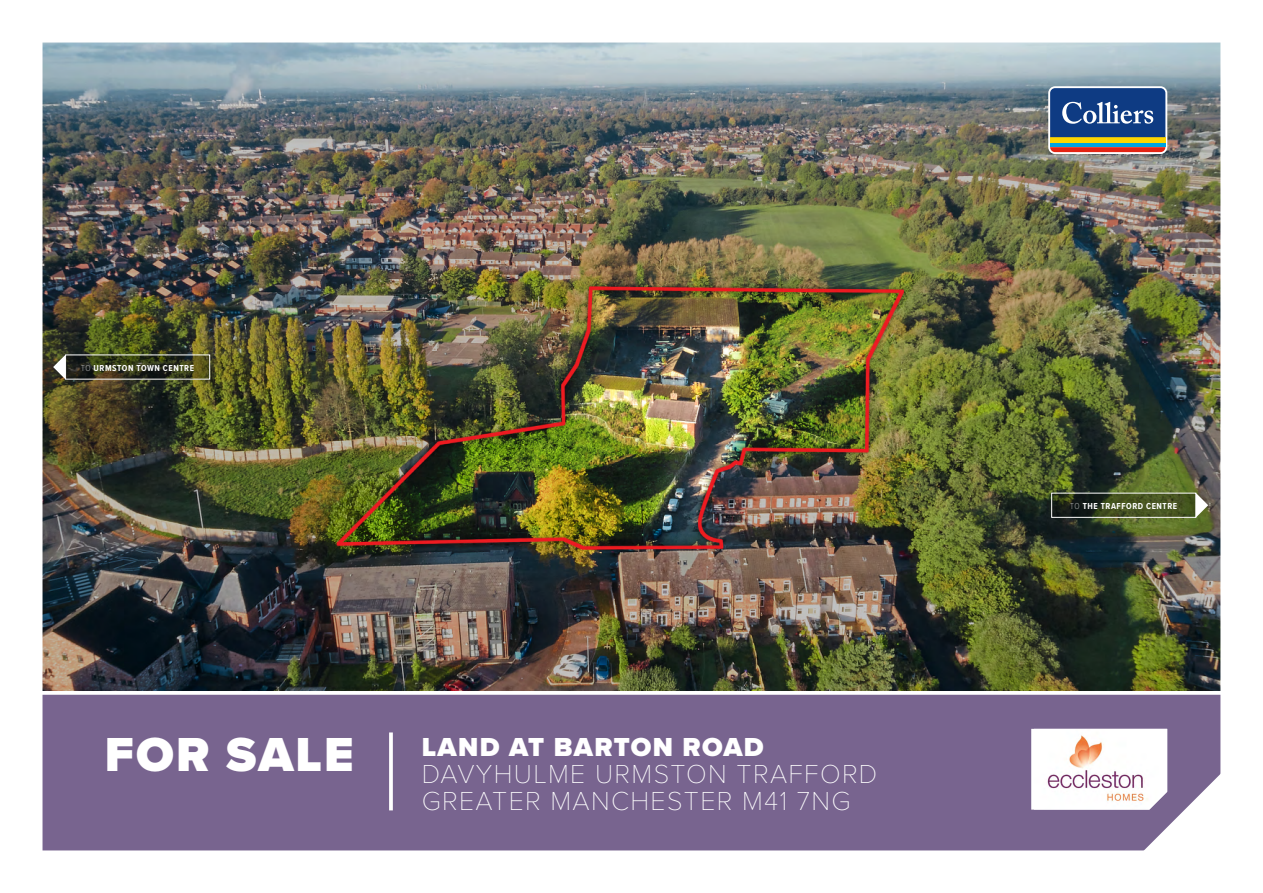
<style>
.page{position:relative;width:1263px;height:893px;background:#fff}
.page>*{position:absolute;margin:0;border:0;box-sizing:border-box;transform-origin:0 0}
.t1{font:900 49.5px "Proxima Nova";letter-spacing:.04em;color:#fff}
.t2{font:100 27px/27px "Proxima Nova T";letter-spacing:.05em;color:#fff}
.t3{font:900 27px "Proxima Nova";letter-spacing:.05em;color:#fff}
.t4{font:700 9px "Proxima Nova Cond";letter-spacing:.06em;color:#fff}
.s1{font-weight:100}
</style>
<div class="page">
<img style="left:42px;top:42px;width:1179px;height:809px">
<svg style="left:1031px;top:729px;width:190px;height:122px"></svg>
<img style="left:1034px;top:729px;width:133px;height:81px">
<svg style="left:67px;top:357px;width:141px;height:20px;background:#323519"></svg>
<svg style="left:53px;top:355px;width:12px;height:24px"></svg>
<svg style="left:1053px;top:495px;width:141px;height:21px;background:#35411c"></svg>
<div style="left:1051px;top:493px;width:145px;height:25px;border:1px solid #fff"></div>
<svg style="left:1196px;top:493px;width:12px;height:24px"></svg>
<p class="t4" style="left:81px;top:361px;width:114px"><span class="s1">TO</span> URMSTON TOWN CENTRE</p>
<h1 class="t1" style="left:105px;top:717px;width:250px">FOR SALE</h1>
<p class="t3" style="left:422px;top:727px;width:344px">LAND AT BARTON ROAD</p>
<p class="t2" style="left:422px;top:759px;width:457px">DAVYHULME URMSTON TRAFFORD<br>GREATER MANCHESTER M41 7NG</p>
<p class="t4" style="left:1070px;top:499px;width:109px"><span class="s1">TO</span> THE TRAFFORD CENTRE</p>
</div>
